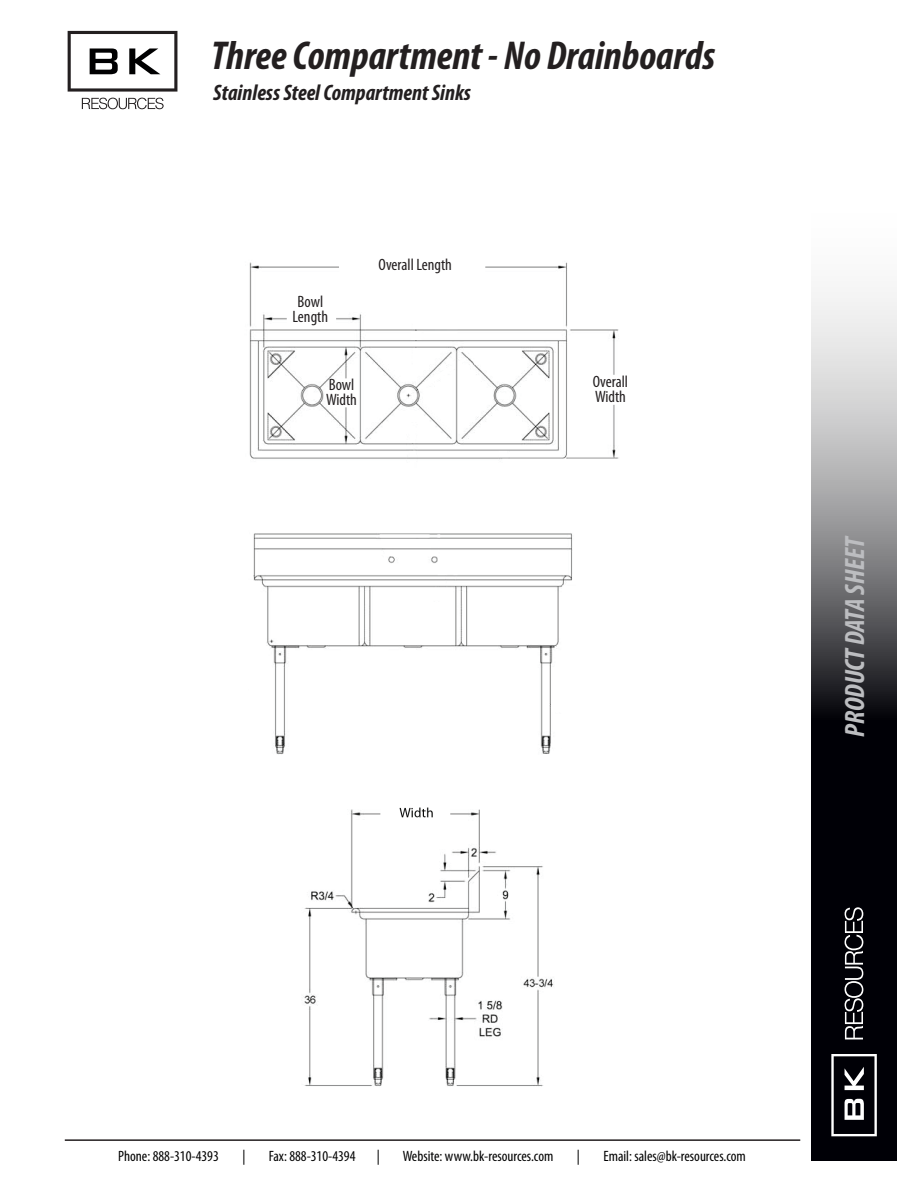
<style>
.page{position:relative;width:918px;height:1188px;background:#fff}
.page>*{position:absolute;margin:0;border:0;box-sizing:border-box;transform-origin:0 0}
.t1{font:italic 700 condensed 40.5px "Myriad Pro";color:#231f20}
.t2{font:italic 700 condensed 28.05px "Myriad Pro";letter-spacing:-.005em;color:#bcbdc0}
.t3{font:italic 700 condensed 22.5px "Myriad Pro";color:#231f20}
.t4{font:condensed 16.5px/15px "Myriad Pro";color:#231f20}
.t5{font:condensed 15px "Myriad Pro";color:#000001}
</style>
<div class="page">
<svg style="left:811px;top:292px;width:86px;height:869px"></svg>
<svg style="left:845px;top:907px;width:18px;height:132px"></svg>
<svg style="left:831px;top:1054px;width:46px;height:82px"></svg>
<hr style="left:65px;top:1139px;width:735px;height:2px;background:#231f20">
<img style="left:303px;top:807px;width:251px;height:280px">
<img style="left:253px;top:533px;width:320px;height:222px">
<img style="left:249px;top:262px;width:370px;height:197px">
<svg style="left:82px;top:98px;width:82px;height:11px"></svg>
<svg style="left:68px;top:31px;width:109px;height:61px"></svg>
<h1 class="t1" style="left:211px;top:31px;width:506px">Three Compartment - No Drainboards</h1>
<h3 class="t3" style="left:213px;top:79px;width:259px">Stainless Steel Compartment Sinks</h3>
<p class="t4" style="left:293px;top:294px;width:37px">Bowl<br>Length</p>
<p class="t4" style="left:326px;top:377px;width:32px">Bowl<br>Width</p>
<p class="t4" style="left:379px;top:257px;width:75px">Overall Length</p>
<p class="t4" style="left:593px;top:374px;width:37px">Overall<br>Width</p>
<h2 class="t2" style="left:837px;top:737px;width:203px;rotate:-90deg">PRODUCT DATA SHEET</h2>
<p class="t5" style="left:118px;top:1147px;width:102px">Phone: 888-310-4393</p>
<p class="t5" style="left:242px;top:1147px;width:5px">|</p>
<p class="t5" style="left:269px;top:1147px;width:88px">Fax: 888-310-4394</p>
<p class="t5" style="left:377px;top:1147px;width:5px">|</p>
<p class="t5" style="left:403px;top:1147px;width:152px">Website: www.bk-resources.com</p>
<p class="t5" style="left:577px;top:1147px;width:5px">|</p>
<p class="t5" style="left:604px;top:1147px;width:144px">Email: sales@bk-resources.com</p>
</div>
